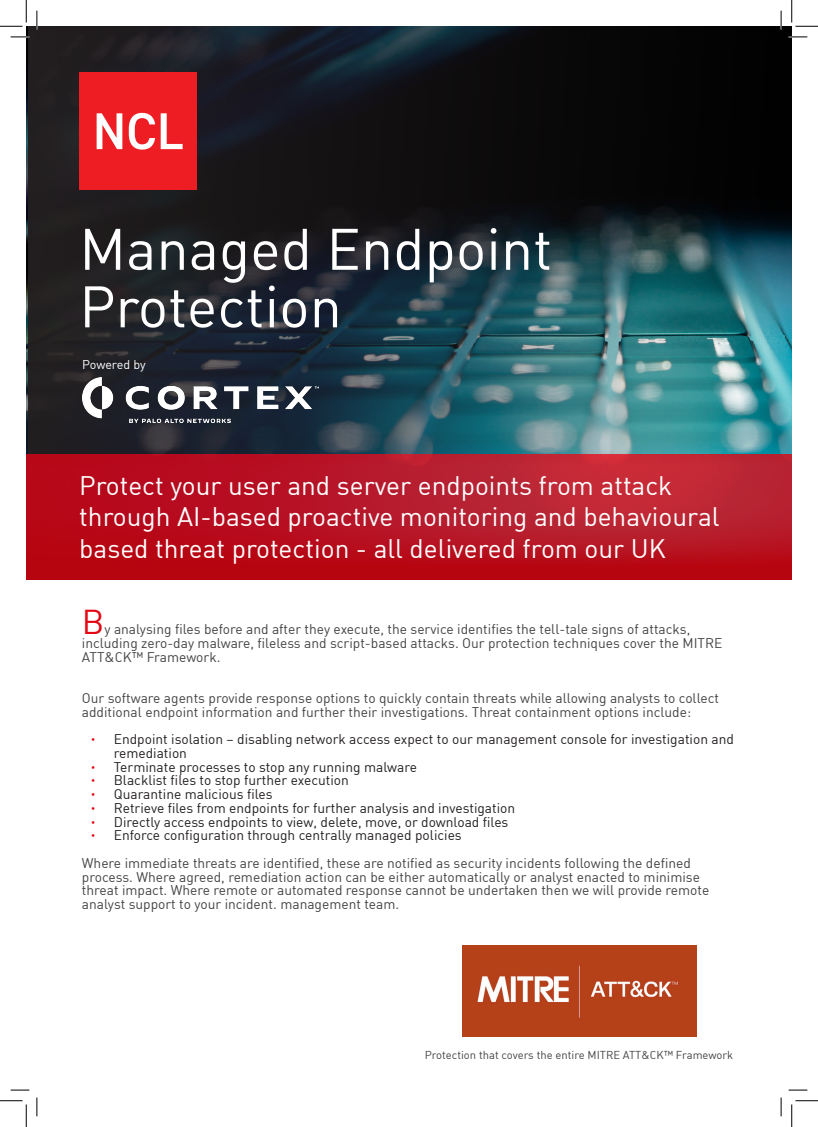
<style>
.page{position:relative;width:818px;height:1127px;background:#fff}
.page>*{position:absolute;margin:0;border:0;box-sizing:border-box;transform-origin:0 0}
.t1{font:57.5px/57.5px "DIN Regular Alternate";color:#fff}
.t2{font:33.75px "DIN Regular Alternate";color:#e30613}
.t3{font:26.25px/31.2px "DIN Regular Alternate";color:#fff}
.t4{font:13.75px/13.8px "DIN Regular Alternate";color:#444}
.t5{font:13.75px/13.8px "DIN Regular Alternate";color:#231f20}
.t6{font:12.5px "DIN Regular Alternate";letter-spacing:-.005em;color:#fff}
.t7{font:11.25px "DIN Regular Alternate";color:#444}
.s1{font-family:"Roboto";font-size:12.5px;color:#e30613}
</style>
<div class="page">
<img style="left:28px;top:26px;width:764px;height:428px">
<svg style="left:26px;top:454px;width:766px;height:125px;background:#b81423"></svg>
<img style="left:82px;top:377px;width:237px;height:45px">
<img style="left:462px;top:945px;width:234px;height:91px">
<div style="left:79px;top:72px;width:118px;height:118px;background:#ee1d23"></div>
<svg style="left:97px;top:113px;width:25px;height:36px"></svg>
<svg style="left:129px;top:113px;width:26px;height:36px"></svg>
<svg style="left:161px;top:113px;width:22px;height:36px"></svg>
<svg style="left:11px;top:36px;width:18px;height:2px"></svg>
<svg style="left:788px;top:36px;width:19px;height:2px"></svg>
<svg style="left:11px;top:1089px;width:18px;height:1px"></svg>
<svg style="left:788px;top:1089px;width:19px;height:1px"></svg>
<svg style="left:36px;top:11px;width:2px;height:18px"></svg>
<svg style="left:36px;top:1097px;width:2px;height:18px"></svg>
<svg style="left:780px;top:11px;width:2px;height:18px"></svg>
<svg style="left:780px;top:1097px;width:2px;height:18px"></svg>
<svg style="left:0;top:0;width:27px;height:27px"></svg>
<svg style="left:0;top:1100px;width:27px;height:26px"></svg>
<svg style="left:791px;top:0;width:27px;height:27px"></svg>
<svg style="left:791px;top:1100px;width:27px;height:26px"></svg>
<p class="t1" style="left:79px;top:219px;width:474px">Managed Endpoint<br>Protection</p>
<p class="t6" style="left:82px;top:356px;width:65px">Powered by</p>
<p class="t3" style="left:79px;top:469px;width:642px">Protect your user and server endpoints from attack through AI-based proactive monitoring and behavioural based threat protection - all delivered from our UK</p>
<p class="t2" style="left:82px;top:600px;width:24px">B</p>
<p class="t4" style="left:82px;top:621px;width:642px;text-indent:23px">y analysing files before and after they execute, the service identifies the tell-tale signs of attacks, including zero-day malware, fileless and script-based attacks. Our protection techniques cover the MITRE<br>ATT&amp;CK™ Framework.</p>
<p class="t4" style="left:82px;top:690px;width:639px">Our software agents provide response options to quickly contain threats while allowing analysts to collect additional endpoint information and further their investigations. Threat containment options include:</p>
<p class="t5" style="left:114px;top:731px;width:622px;text-indent:-22px"><span class="s1">•</span> Endpoint isolation – disabling network access expect to our management console for investigation and remediation</p>
<p class="t5" style="left:91px;top:759px;width:327px"><span class="s1">•</span> Terminate processes to stop any running malware</p>
<p class="t5" style="left:91px;top:773px;width:259px"><span class="s1">•</span> Blacklist files to stop further execution</p>
<p class="t5" style="left:91px;top:786px;width:183px"><span class="s1">•</span> Quarantine malicious files</p>
<p class="t5" style="left:91px;top:800px;width:425px"><span class="s1">•</span> Retrieve files from endpoints for further analysis and investigation</p>
<p class="t5" style="left:91px;top:814px;width:419px"><span class="s1">•</span> Directly access endpoints to view, delete, move, or download files</p>
<p class="t5" style="left:91px;top:828px;width:372px"><span class="s1">•</span> Enforce configuration through centrally managed policies</p>
<p class="t4" style="left:82px;top:855px;width:629px">Where immediate threats are identified, these are notified as security incidents following the defined process. Where agreed, remediation action can be either automatically or analyst enacted to minimise threat impact. Where remote or automated response cannot be undertaken then we will provide remote analyst support to your incident. management team.</p>
<p class="t7" style="left:425px;top:1047px;width:310px">Protection that covers the entire MITRE ATT&amp;CK™ Framework</p>
</div>
